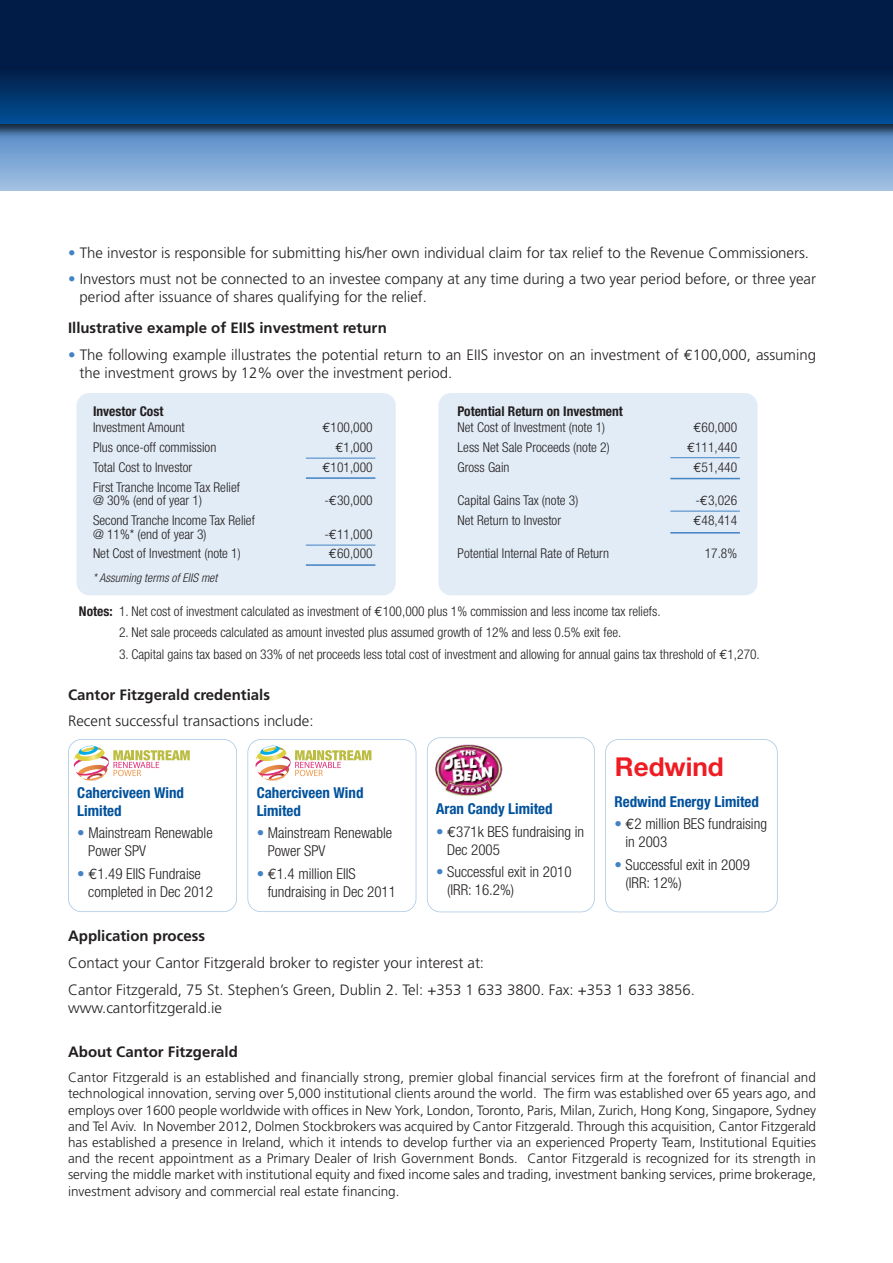
<style>
.page{position:relative;width:893px;height:1263px;background:#fff}
.page>*{position:absolute;margin:0;border:0;box-sizing:border-box;transform-origin:0 0}
.t1{font:700 26.1px "Helvetica Neue";color:#ee1d23}
.t2{font:300 15px/18px "Frutiger";color:#231f20}
.t3{font:300 condensed 15px/18px "Helvetica Neue";color:#231f20}
.t4{font:700 15px "Frutiger";color:#231f20}
.t5{font:700 condensed 15px/18px "Helvetica Neue";color:#01519c}
.t6{font:300 13.5px/16.2px "Frutiger";color:#231f20;text-align:justify}
.t7{font:300 condensed 13.5px/13.5px "Helvetica Neue";color:#231f20}
.t8{font:700 condensed 13.5px "Helvetica Neue";color:#231f20}
.t9{font:italic 300 condensed 12px "Helvetica Neue";letter-spacing:.005em;color:#231f20}
.s1{color:#4382c4}
.s2{font-family:"Euro Mono";font-weight:400}
.s3{font-family:"Euro Mono";font-weight:400;font-stretch:normal}
.s4{font-weight:700}
</style>
<div class="page">
<div style="left:77px;top:393px;width:319px;height:202px;background:#e2ecf6;border-radius:13px"></div>
<div style="left:438px;top:393px;width:320px;height:202px;background:#e2ecf6;border-radius:13px"></div>
<div style="left:0;top:0;width:893px;height:110px;background:#001c47"></div>
<svg style="left:0;top:142px;width:893px;height:49px"></svg>
<img style="left:0;top:123px;width:893px;height:19px">
<div style="left:0;top:69px;width:893px;height:54px;background:linear-gradient(to bottom,#021d46,#014e95)"></div>
<hr style="left:306px;top:458px;width:69px;height:1px;background:#4382c4">
<hr style="left:306px;top:477px;width:69px;height:2px;background:#4382c4">
<hr style="left:306px;top:545px;width:69px;height:1px;background:#4382c4">
<hr style="left:306px;top:564px;width:69px;height:2px;background:#4382c4">
<hr style="left:670px;top:457px;width:70px;height:1px;background:#4382c4">
<hr style="left:670px;top:478px;width:70px;height:1px;background:#4382c4">
<hr style="left:670px;top:511px;width:70px;height:1px;background:#4382c4">
<hr style="left:670px;top:532px;width:70px;height:1px;background:#4382c4">
<div style="left:427px;top:737px;width:168px;height:175px;border:2px solid #a8c6e3;border-radius:14px"></div>
<div style="left:605px;top:739px;width:173px;height:173px;border:2px solid #a8c6e3;border-radius:14px"></div>
<img style="left:435px;top:744px;width:67px;height:52px">
<div style="left:247px;top:739px;width:169px;height:173px;border:2px solid #a8c6e3;border-radius:14px"></div>
<svg style="left:256px;top:746px;width:115px;height:35px"></svg>
<div style="left:68px;top:739px;width:169px;height:173px;border:2px solid #a8c6e3;border-radius:14px"></div>
<svg style="left:74px;top:746px;width:116px;height:35px"></svg>
<p class="t2" style="left:68px;top:245px;width:743px"><span class="s1">•</span> The investor is responsible for submitting his/her own individual claim for tax relief to the Revenue Commissioners.</p>
<p class="t2" style="left:80px;top:271px;width:738px;text-indent:-12px"><span class="s1">•</span> Investors must not be connected to an investee company at any time during a two year period before, or three year period after issuance of shares qualifying for the relief.</p>
<p class="t4" style="left:68px;top:322px;width:320px">Illustrative example of EIIS investment return</p>
<p class="t2" style="left:80px;top:347px;width:738px;text-indent:-12px"><span class="s1">•</span> The following example illustrates the potential return to an EIIS investor on an investment of <span class="s2">€</span>100,000, assuming the investment grows by 12% over the investment period.</p>
<p class="t8" style="left:93px;top:407px;width:72px">Investor Cost</p>
<p class="t7" style="left:93px;top:422px;width:93px">Investment Amount</p>
<p class="t7" style="left:322px;top:422px;width:52px"><span class="s3">€</span>100,000</p>
<p class="t7" style="left:93px;top:441px;width:125px">Plus once-off commission</p>
<p class="t7" style="left:335px;top:441px;width:39px"><span class="s3">€</span>1,000</p>
<p class="t7" style="left:93px;top:461px;width:101px">Total Cost to Investor</p>
<p class="t7" style="left:322px;top:461px;width:52px"><span class="s3">€</span>101,000</p>
<p class="t7" style="left:93px;top:481px;width:148px">First Tranche Income Tax Relief @ 30% (end of year 1)</p>
<p class="t7" style="left:324px;top:495px;width:50px">-<span class="s3">€</span>30,000</p>
<p class="t7" style="left:93px;top:515px;width:163px">Second Tranche Income Tax Relief @ 11%* (end of year 3)</p>
<p class="t7" style="left:324px;top:528px;width:50px">-<span class="s3">€</span>11,000</p>
<p class="t7" style="left:93px;top:548px;width:149px">Net Cost of Investment (note 1)</p>
<p class="t7" style="left:329px;top:548px;width:45px"><span class="s3">€</span>60,000</p>
<p class="t9" style="left:93px;top:574px;width:126px">* Assuming terms of EIIS met</p>
<p class="t8" style="left:458px;top:407px;width:167px">Potential Return on Investment</p>
<p class="t7" style="left:458px;top:422px;width:149px">Net Cost of Investment (note 1)</p>
<p class="t7" style="left:693px;top:422px;width:45px"><span class="s3">€</span>60,000</p>
<p class="t7" style="left:458px;top:441px;width:154px">Less Net Sale Proceeds (note 2)</p>
<p class="t7" style="left:687px;top:441px;width:52px"><span class="s3">€</span>111,440</p>
<p class="t7" style="left:458px;top:461px;width:53px">Gross Gain</p>
<p class="t7" style="left:693px;top:461px;width:45px"><span class="s3">€</span>51,440</p>
<p class="t7" style="left:458px;top:495px;width:122px">Capital Gains Tax (note 3)</p>
<p class="t7" style="left:695px;top:495px;width:43px">-<span class="s3">€</span>3,026</p>
<p class="t7" style="left:458px;top:515px;width:105px">Net Return to Investor</p>
<p class="t7" style="left:693px;top:515px;width:45px"><span class="s3">€</span>48,414</p>
<p class="t7" style="left:458px;top:548px;width:153px">Potential Internal Rate of Return</p>
<p class="t7" style="left:705px;top:548px;width:34px">17.8%</p>
<p class="t7" style="left:79px;top:606px;width:583px"><span class="s4">Notes:</span> 1. Net cost of investment calculated as investment of <span class="s3">€</span>100,000 plus 1% commission and less income tax reliefs.</p>
<p class="t7" style="left:119px;top:626px;width:504px">2. Net sale proceeds calculated as amount invested plus assumed growth of 12% and less 0.5% exit fee.</p>
<p class="t7" style="left:119px;top:648px;width:642px">3. Capital gains tax based on 33% of net proceeds less total cost of investment and allowing for annual gains tax threshold of <span class="s3">€</span>1,270.</p>
<p class="t4" style="left:68px;top:688px;width:203px">Cantor Fitzgerald credentials</p>
<p class="t2" style="left:68px;top:713px;width:247px">Recent successful transactions include:</p>
<p class="t5" style="left:77px;top:785px;width:108px">Caherciveen Wind<br>Limited</p>
<p class="t3" style="left:88px;top:825px;width:126px;text-indent:-11px"><span class="s1">•</span> Mainstream Renewable<br>Power SPV</p>
<p class="t3" style="left:88px;top:865px;width:126px;text-indent:-11px"><span class="s1">•</span> <span class="s3">€</span>1.49 EIIS Fundraise completed in Dec 2012</p>
<p class="t5" style="left:257px;top:785px;width:108px">Caherciveen Wind<br>Limited</p>
<p class="t3" style="left:268px;top:825px;width:126px;text-indent:-11px"><span class="s1">•</span> Mainstream Renewable<br>Power SPV</p>
<p class="t3" style="left:268px;top:865px;width:130px;text-indent:-11px"><span class="s1">•</span> <span class="s3">€</span>1.4 million EIIS fundraising in Dec 2011</p>
<p class="t5" style="left:436px;top:801px;width:118px">Aran Candy Limited</p>
<p class="t3" style="left:447px;top:823px;width:139px;text-indent:-11px"><span class="s1">•</span> <span class="s3">€</span>371k BES fundraising in<br>Dec 2005</p>
<p class="t3" style="left:447px;top:864px;width:126px;text-indent:-11px"><span class="s1">•</span> Successful exit in 2010 (IRR: 16.2%)</p>
<h1 class="t1" style="left:615px;top:757px;width:110px">Redwind</h1>
<p class="t5" style="left:614px;top:794px;width:146px">Redwind Energy Limited</p>
<p class="t3" style="left:625px;top:816px;width:143px;text-indent:-11px"><span class="s1">•</span> <span class="s3">€</span>2 million BES fundraising in 2003</p>
<p class="t3" style="left:625px;top:856px;width:126px;text-indent:-11px"><span class="s1">•</span> Successful exit in 2009 (IRR: 12%)</p>
<p class="t4" style="left:68px;top:930px;width:139px">Application process</p>
<p class="t2" style="left:68px;top:951px;width:628px;line-height:26.5px">Contact your Cantor Fitzgerald broker to register your interest at:<br>Cantor Fitzgerald, 75 St. Stephen’s Green, Dublin 2. Tel: +353 1 633 3800. Fax: +353 1 633 3856.</p>
<p class="t2" style="left:68px;top:999px;width:155px">www.cantorfitzgerald.ie</p>
<p class="t4" style="left:68px;top:1045px;width:171px">About Cantor Fitzgerald</p>
<p class="t6" style="left:68px;top:1070px;width:750px">Cantor Fitzgerald is an established and financially strong, premier global financial services firm at the forefront of financial and technological innovation, serving over 5,000 institutional clients around the world. The firm was established over 65 years ago, and employs over 1600 people worldwide with offices in New York, London, Toronto, Paris, Milan, Zurich, Hong Kong, Singapore, Sydney and Tel Aviv. In November 2012, Dolmen Stockbrokers was acquired by Cantor Fitzgerald. Through this acquisition, Cantor Fitzgerald has established a presence in Ireland, which it intends to develop further via an experienced Property Team, Institutional Equities and the recent appointment as a Primary Dealer of Irish Government Bonds. Cantor Fitzgerald is recognized for its strength in serving the middle market with institutional equity and fixed income sales and trading, investment banking services, prime brokerage, investment advisory and commercial real estate financing.</p>
</div>
